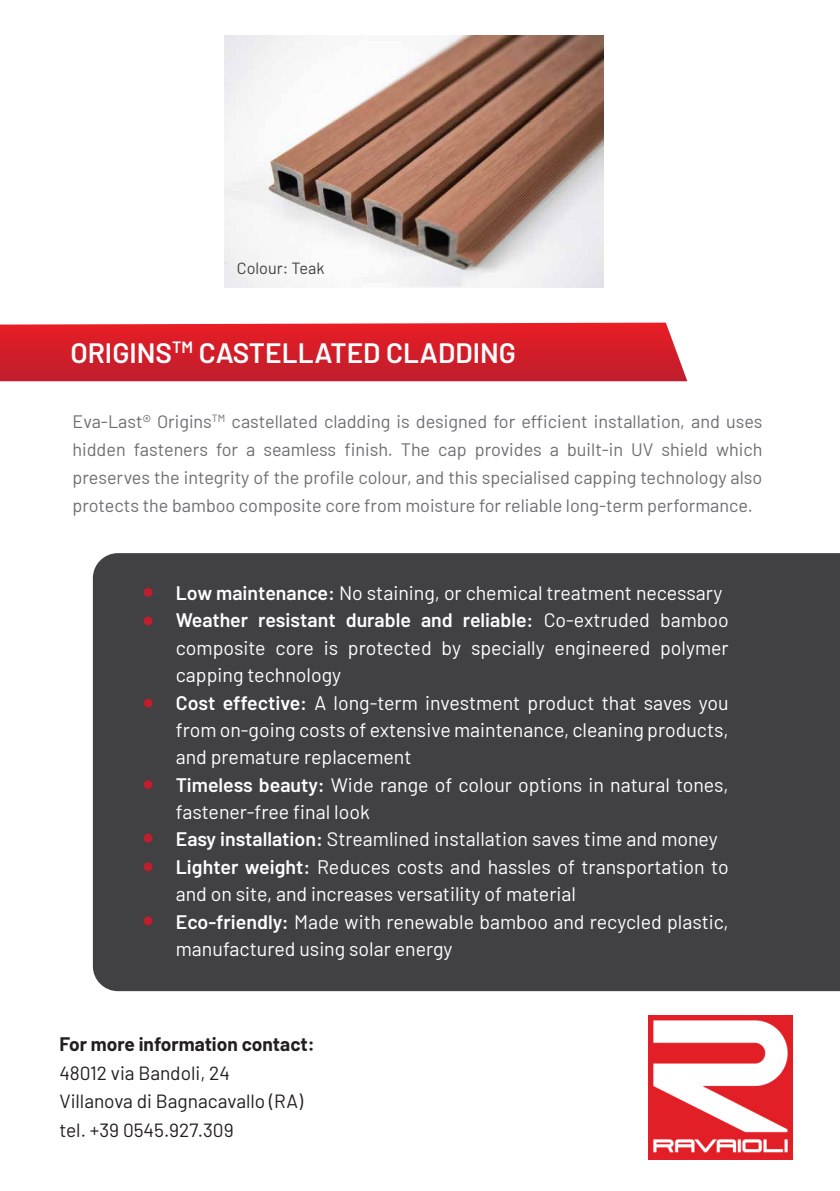
<style>
.page{position:relative;width:840px;height:1191px;background:#fff}
.page>*{position:absolute;margin:0;border:0;box-sizing:border-box;transform-origin:0 0}
.t1{font:600 28px "Barlow";color:#fff}
.t2{font:19.6px/27.4px "Barlow";color:#fff}
.t3{font:19px/28.6px "Barlow";color:#231f20}
.t4{font:700 19px "Barlow";color:#231f20}
.t5{font:18px/28px "Barlow";color:#6d6e71;text-align:justify}
.t6{font:16.2px "Barlow";color:#414042}
.s1{font-weight:600}
</style>
<div class="page">
<div style="left:93px;top:553px;width:746px;height:438px;background:#414042"></div>
<svg style="left:0;top:322px;width:687px;height:59px;background:#d52631"></svg>
<img style="left:224px;top:35px;width:379px;height:252px">
<img style="left:648px;top:1015px;width:143px;height:144px">
<div style="left:143px;top:588px;width:9px;height:9px;background:#be1e2d;border-radius:50%"></div>
<div style="left:143px;top:616px;width:9px;height:9px;background:#be1e2d;border-radius:50%"></div>
<div style="left:143px;top:698px;width:9px;height:9px;background:#be1e2d;border-radius:50%"></div>
<div style="left:143px;top:780px;width:9px;height:9px;background:#be1e2d;border-radius:50%"></div>
<div style="left:143px;top:833px;width:9px;height:9px;background:#be1e2d;border-radius:50%"></div>
<div style="left:143px;top:862px;width:9px;height:9px;background:#be1e2d;border-radius:50%"></div>
<div style="left:143px;top:916px;width:9px;height:9px;background:#be1e2d;border-radius:50%"></div>
<p class="t6" style="left:237px;top:257px;width:89px">Colour: Teak</p>
<h1 class="t1" style="left:70px;top:332px;width:447px">ORIGINS<sup>TM</sup> CASTELLATED CLADDING</h1>
<p class="t5" style="left:72px;top:406px;width:691px">Eva-Last® Origins<sup>TM</sup> castellated cladding is designed for efficient installation, and uses hidden fasteners for a seamless finish. The cap provides a built-in UV shield which preserves the integrity of the profile colour, and this specialised capping technology also protects the bamboo composite core from moisture for reliable long-term performance.</p>
<p class="t2" style="left:176px;top:578px;width:554px"><span class="s1">Low maintenance:</span> No staining, or chemical treatment necessary <span class="s1">Weather resistant durable and reliable:</span> Co-extruded bamboo composite core is protected by specially engineered polymer capping technology<br><span class="s1">Cost effective:</span> A long-term investment product that saves you from on-going costs of extensive maintenance, cleaning products, and premature replacement<br><span class="s1">Timeless beauty:</span> Wide range of colour options in natural tones, fastener-free final look<br><span class="s1">Easy installation:</span> Streamlined installation saves time and money <span class="s1">Lighter weight:</span> Reduces costs and hassles of transportation to and on site, and increases versatility of material<br><span class="s1">Eco-friendly:</span> Made with renewable bamboo and recycled plastic, manufactured using solar energy</p>
<p class="t4" style="left:59px;top:1030px;width:257px">For more information contact:</p>
<p class="t3" style="left:59px;top:1057px;width:245px">48012 via Bandoli, 24<br>Villanova di Bagnacavallo (RA) tel. +39 0545.927.309</p>
</div>
